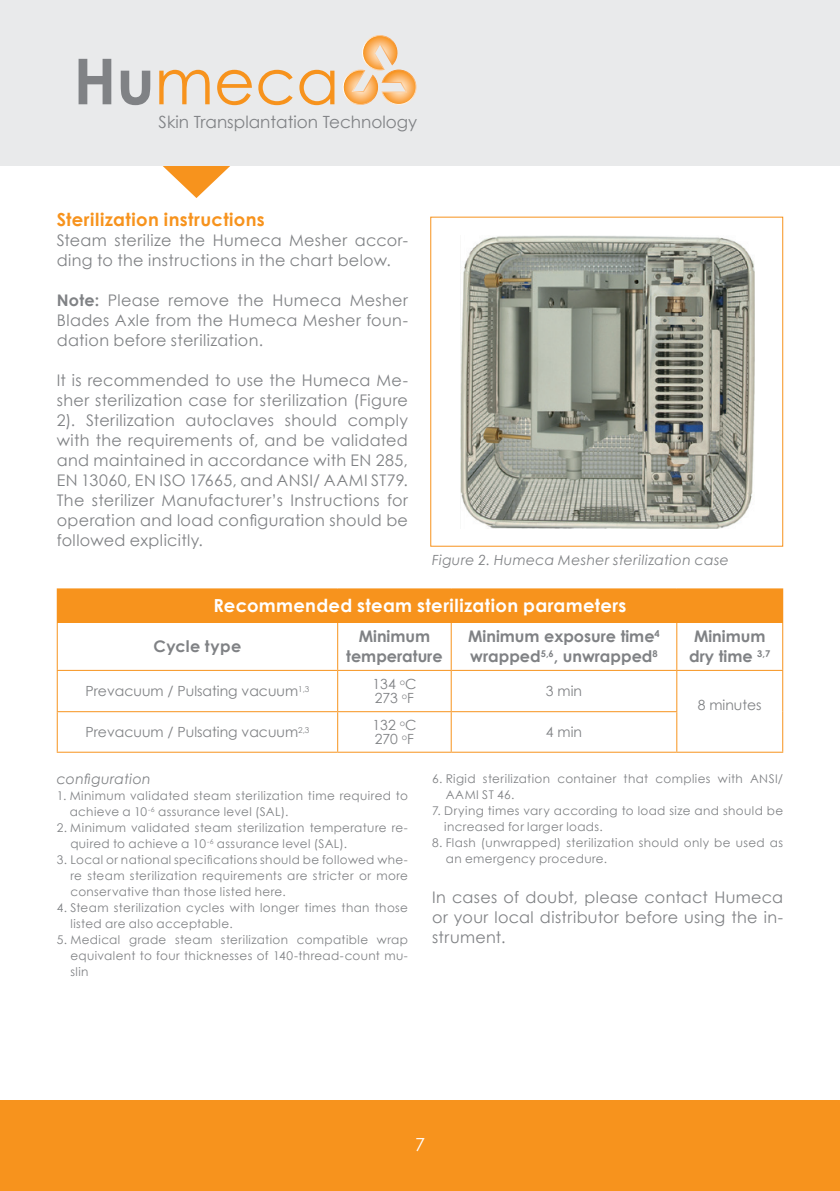
<style>
.page{position:relative;width:840px;height:1191px;background:#fff}
.page>*{position:absolute;margin:0;border:0;box-sizing:border-box;transform-origin:0 0}
.t1{font:63.2px "Century Gothic";color:#f7931d}
.t2{font:35.2px "Century Gothic";color:#f58e23}
.t3{font:700 18px "Century Gothic";letter-spacing:.015em;color:#fff}
.t4{font:700 18px "Century Gothic";letter-spacing:.02em;color:#f7931d}
.t5{font:18px "Century Gothic";color:#fff}
.t6{font:16.8px "Century Gothic";color:#808285}
.t7{font:16px/20px "Century Gothic";letter-spacing:.02em;color:#808285;text-align:justify}
.t8{font:700 16px/20px "Century Gothic";color:#808285;text-align:center}
.t9{font:700 16px "Century Gothic";letter-spacing:.02em;color:#808285}
.t10{font:14px "Century Gothic";color:#808285}
.t11{font:italic 14px "Century Gothic";letter-spacing:.025em;color:#808285}
.t12{font:12px/16px "Century Gothic";letter-spacing:.03em;color:#808285}
.s1{font-weight:700;color:#808285}
.s2{font-weight:700;color:#919398}
.s3{font-weight:700}
</style>
<div class="page">
<svg style="left:163px;top:166px;width:67px;height:32px"></svg>
<div style="left:0;top:0;width:839px;height:166px;background:#e9eaeb"></div>
<svg style="left:343px;top:35px;width:73px;height:70px"></svg>
<div style="left:57px;top:589px;width:725px;height:33px;background:#f7931d"></div>
<hr style="left:337px;top:622px;width:114px;height:1px;background:#f7931d">
<hr style="left:451px;top:622px;width:225px;height:1px;background:#f7931d">
<hr style="left:676px;top:622px;width:106px;height:1px;background:#f7931d">
<hr style="left:450px;top:623px;width:1px;height:47px;background:#f7931d">
<hr style="left:676px;top:623px;width:1px;height:47px;background:#f7931d">
<hr style="left:781px;top:623px;width:1px;height:47px;background:#f7931d">
<hr style="left:337px;top:670px;width:114px;height:1px;background:#f7931d">
<hr style="left:451px;top:670px;width:225px;height:1px;background:#f7931d">
<hr style="left:450px;top:671px;width:1px;height:40px;background:#f7931d">
<hr style="left:676px;top:670px;width:106px;height:1px;background:#f7931d">
<hr style="left:676px;top:671px;width:1px;height:40px;background:#f7931d">
<hr style="left:781px;top:671px;width:1px;height:40px;background:#f7931d">
<hr style="left:337px;top:711px;width:114px;height:1px;background:#f7931d">
<hr style="left:451px;top:711px;width:226px;height:1px;background:#f7931d">
<hr style="left:450px;top:712px;width:1px;height:39px;background:#f7931d">
<hr style="left:676px;top:712px;width:1px;height:39px;background:#f7931d">
<hr style="left:781px;top:711px;width:1px;height:40px;background:#f7931d">
<hr style="left:337px;top:751px;width:114px;height:1px;background:#f7931d">
<hr style="left:451px;top:751px;width:225px;height:1px;background:#f7931d">
<hr style="left:676px;top:751px;width:106px;height:1px;background:#f7931d">
<hr style="left:57px;top:588px;width:280px;height:1px;background:#f7931d">
<hr style="left:337px;top:588px;width:114px;height:1px;background:#f7931d">
<hr style="left:451px;top:588px;width:225px;height:1px;background:#f7931d">
<hr style="left:676px;top:588px;width:106px;height:1px;background:#f7931d">
<hr style="left:57px;top:622px;width:280px;height:1px;background:#f7931d">
<hr style="left:57px;top:623px;width:1px;height:47px;background:#f7931d">
<hr style="left:337px;top:623px;width:1px;height:47px;background:#f7931d">
<hr style="left:57px;top:670px;width:280px;height:1px;background:#f7931d">
<hr style="left:57px;top:671px;width:1px;height:40px;background:#f7931d">
<hr style="left:337px;top:671px;width:1px;height:40px;background:#f7931d">
<hr style="left:57px;top:711px;width:280px;height:1px;background:#f7931d">
<hr style="left:57px;top:712px;width:1px;height:39px;background:#f7931d">
<hr style="left:337px;top:712px;width:1px;height:39px;background:#f7931d">
<hr style="left:57px;top:751px;width:280px;height:1px;background:#f7931d">
<div style="left:0;top:1100px;width:839px;height:91px;background:#f7931d"></div>
<img style="left:460px;top:235px;width:294px;height:293px">
<p class="t1" style="left:73px;top:43px;width:267px"><span class="s1">Hu</span>meca</p>
<p class="t2" style="left:70px;top:80px;width:149px"><span class="s2">Hu</span>meca</p>
<p class="t6" style="left:158px;top:112px;width:260px">Skin Transplantation Technology</p>
<p class="t4" style="left:57px;top:206px;width:209px">Sterilization instructions</p>
<p class="t7" style="left:57px;top:230px;width:352px">Steam sterilize the Humeca Mesher accor&shy;ding to the instructions in the chart below.</p>
<p class="t7" style="left:57px;top:290px;width:352px"><span class="s3">Note:</span> Please remove the Humeca Mesher Blades Axle from the Humeca Mesher foun&shy;dation before sterilization.</p>
<p class="t7" style="left:57px;top:370px;width:352px">It is recommended to use the Humeca Me&shy;sher sterilization case for sterilization (Figure 2). Sterilization autoclaves should comply with the requirements of, and be validated and maintained in accordance with EN 285, EN 13060, EN ISO 17665, and ANSI/ AAMI ST79.<br>The sterilizer Manufacturer’s Instructions for operation and load configuration should be followed explicitly.</p>
<p class="t11" style="left:432px;top:550px;width:298px">Figure 2. Humeca Mesher sterilization case</p>
<p class="t3" style="left:213px;top:592px;width:414px">Recommended steam sterilization parameters</p>
<p class="t9" style="left:153px;top:634px;width:89px">Cycle type</p>
<p class="t8" style="left:346px;top:626px;width:98px">Minimum temperature</p>
<p class="t8" style="left:468px;top:626px;width:193px">Minimum exposure time<sup>4</sup></p>
<p class="t8" style="left:470px;top:646px;width:189px">wrapped<sup>5,6</sup>, unwrapped<sup>8</sup></p>
<p class="t10" style="left:85px;top:681px;width:225px">Prevacuum / Pulsating vacuum<sup>1,3</sup></p>
<p class="t10" style="left:85px;top:722px;width:225px">Prevacuum / Pulsating vacuum<sup>2,3</sup></p>
<p class="t10" style="left:372px;top:674px;width:45px">134 <sup>o</sup>C</p>
<p class="t10" style="left:374px;top:688px;width:41px">273 <sup>o</sup>F</p>
<p class="t10" style="left:372px;top:715px;width:45px">132 <sup>o</sup>C</p>
<p class="t10" style="left:374px;top:729px;width:41px">270 <sup>o</sup>F</p>
<p class="t10" style="left:545px;top:681px;width:38px">3 min</p>
<p class="t10" style="left:545px;top:722px;width:38px">4 min</p>
<p class="t8" style="left:693px;top:626px;width:73px">Minimum</p>
<p class="t8" style="left:689px;top:646px;width:82px">dry time <sup>3,7</sup></p>
<p class="t10" style="left:697px;top:694px;width:65px">8 minutes</p>
<p class="t11" style="left:57px;top:769px;width:95px">configuration</p>
<p class="t12" style="left:70px;top:787px;width:339px;text-indent:-13px">1. Minimum validated steam sterilization time required to achieve a 10<sup>-6</sup> assurance level (SAL).</p>
<p class="t12" style="left:70px;top:819px;width:339px;text-indent:-14px">2. Minimum validated steam sterilization temperature re&shy;quired to achieve a 10<sup>-6</sup> assurance level (SAL).</p>
<p class="t12" style="left:70px;top:851px;width:339px;text-align:justify;text-indent:-14px">3. Local or national specifications should be followed whe&shy;re steam sterilization requirements are stricter or more conservative than those listed here.</p>
<p class="t12" style="left:70px;top:899px;width:339px;text-indent:-14px">4. Steam sterilization cycles with longer times than those listed are also acceptable.</p>
<p class="t12" style="left:70px;top:931px;width:339px;text-align:justify;text-indent:-14px">5. Medical grade steam sterilization compatible wrap equivalent to four thicknesses of 140-thread-count mu&shy;slin</p>
<p class="t12" style="left:445px;top:770px;width:339px;text-indent:-14px">6. Rigid sterilization container that complies with ANSI/<br>AAMI ST 46.</p>
<p class="t12" style="left:444px;top:802px;width:340px;text-indent:-12px">7. Drying times vary according to load size and should be increased for larger loads.</p>
<p class="t12" style="left:445px;top:834px;width:339px;text-indent:-14px">8. Flash (unwrapped) sterilization should only be used as an emergency procedure.</p>
<p class="t7" style="left:432px;top:886px;width:352px">In cases of doubt, please contact Humeca or your local distributor before using the in&shy;strument.</p>
<p class="t5" style="left:415px;top:1131px;width:11px">7</p>
</div>
